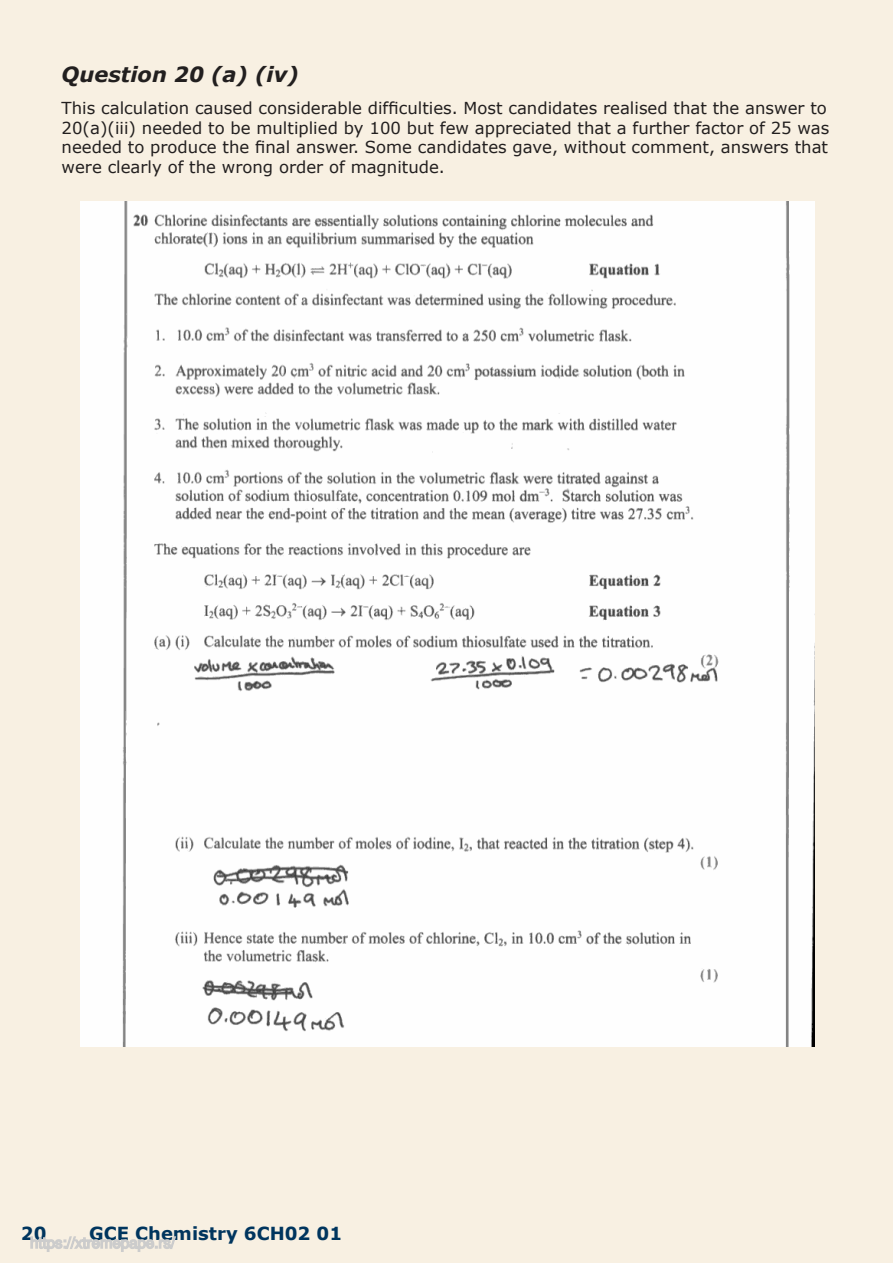
<style>
.page{position:relative;width:893px;height:1263px;background:#f8f0e2}
.page>*{position:absolute;margin:0;border:0;box-sizing:border-box;transform-origin:0 0}
.t1{font:italic 700 21px "Verdana";color:#221f1f}
.t2{font:700 18px "Verdana";color:#00355e}
.t3{font:16.5px/19.5px "Verdana";color:#221f1f}
</style>
<div class="page">
<img style="left:80px;top:202px;width:734px;height:844px">
<svg style="left:30px;top:1236px;width:146px;height:16px"></svg>
<p class="t1" style="left:62px;top:66px;width:239px">Question 20 (a) (iv)</p>
<p class="t3" style="left:62px;top:98px;width:769px">This calculation caused considerable difficulties. Most candidates realised that the answer to 20(a)(iii) needed to be multiplied by 100 but few appreciated that a further factor of 25 was needed to produce the final answer. Some candidates gave, without comment, answers that were clearly of the wrong order of magnitude.</p>
<p class="t2" style="left:21px;top:1226px;width:27px">20</p>
<p class="t2" style="left:89px;top:1226px;width:255px">GCE Chemistry 6CH02 01</p>
</div>
